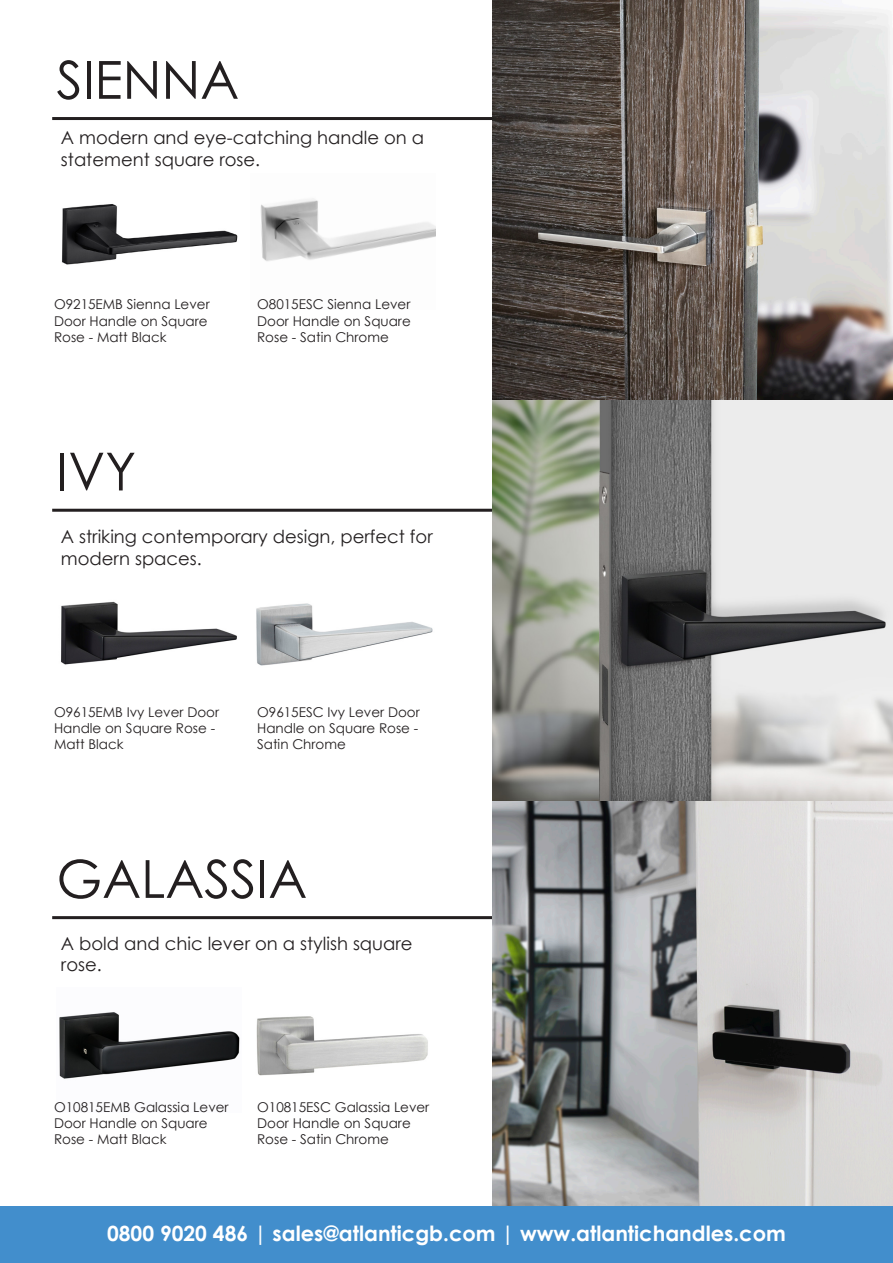
<style>
.page{position:relative;width:893px;height:1263px;background:#fff}
.page>*{position:absolute;margin:0;border:0;box-sizing:border-box;transform-origin:0 0}
.t1{font:52.5px "Century Gothic";color:#231f20}
.t2{font:700 21px "Century Gothic";color:#fff}
.t3{font:18px/21.6px "Century Gothic";color:#231f20}
.t4{font:13.5px/16.2px "Century Gothic";color:#231f20}
</style>
<div class="page">
<img style="left:61px;top:204px;width:177px;height:61px">
<img style="left:260px;top:198px;width:175px;height:63px">
<hr style="left:52px;top:117px;width:597px;height:3px;background:#231f20">
<img style="left:61px;top:601px;width:176px;height:64px">
<img style="left:256px;top:603px;width:177px;height:63px">
<hr style="left:52px;top:509px;width:597px;height:3px;background:#231f20">
<img style="left:59px;top:1012px;width:181px;height:67px">
<img style="left:256px;top:1016px;width:172px;height:60px">
<hr style="left:52px;top:916px;width:597px;height:3px;background:#231f20">
<img style="left:492px;top:0;width:401px;height:1206px">
<div style="left:0;top:1206px;width:893px;height:57px;background:#428ecc"></div>
<p class="t1" style="left:56px;top:43px;width:184px">SIENNA</p>
<p class="t3" style="left:61px;top:127px;width:365px">A modern and eye-catching handle on a statement square rose.</p>
<p class="t4" style="left:54px;top:296px;width:157px">O9215EMB Sienna Lever<br>Door Handle on Square<br>Rose - Matt Black</p>
<p class="t4" style="left:257px;top:296px;width:155px;text-align:justify">O8015ESC Sienna Lever Door Handle on Square Rose - Satin Chrome</p>
<p class="t1" style="left:56px;top:435px;width:81px">IVY</p>
<p class="t3" style="left:61px;top:526px;width:373px">A striking contemporary design, perfect for modern spaces.</p>
<p class="t4" style="left:54px;top:704px;width:167px">O9615EMB Ivy Lever Door<br>Handle on Square Rose -<br>Matt Black</p>
<p class="t4" style="left:257px;top:704px;width:164px;text-align:justify">O9615ESC Ivy Lever Door Handle on Square Rose - Satin Chrome</p>
<p class="t1" style="left:56px;top:842px;width:252px">GALASSIA</p>
<p class="t3" style="left:61px;top:932px;width:353px">A bold and chic lever on a stylish square rose.</p>
<p class="t4" style="left:54px;top:1098px;width:176px">O10815EMB Galassia Lever<br>Door Handle on Square<br>Rose - Matt Black</p>
<p class="t4" style="left:257px;top:1098px;width:174px">O10815ESC Galassia Lever<br>Door Handle on Square<br>Rose - Satin Chrome</p>
<p class="t2" style="left:107px;top:1217px;width:680px">0800 9020 486 | sales@atlanticgb.com | www.atlantichandles.com</p>
</div>
